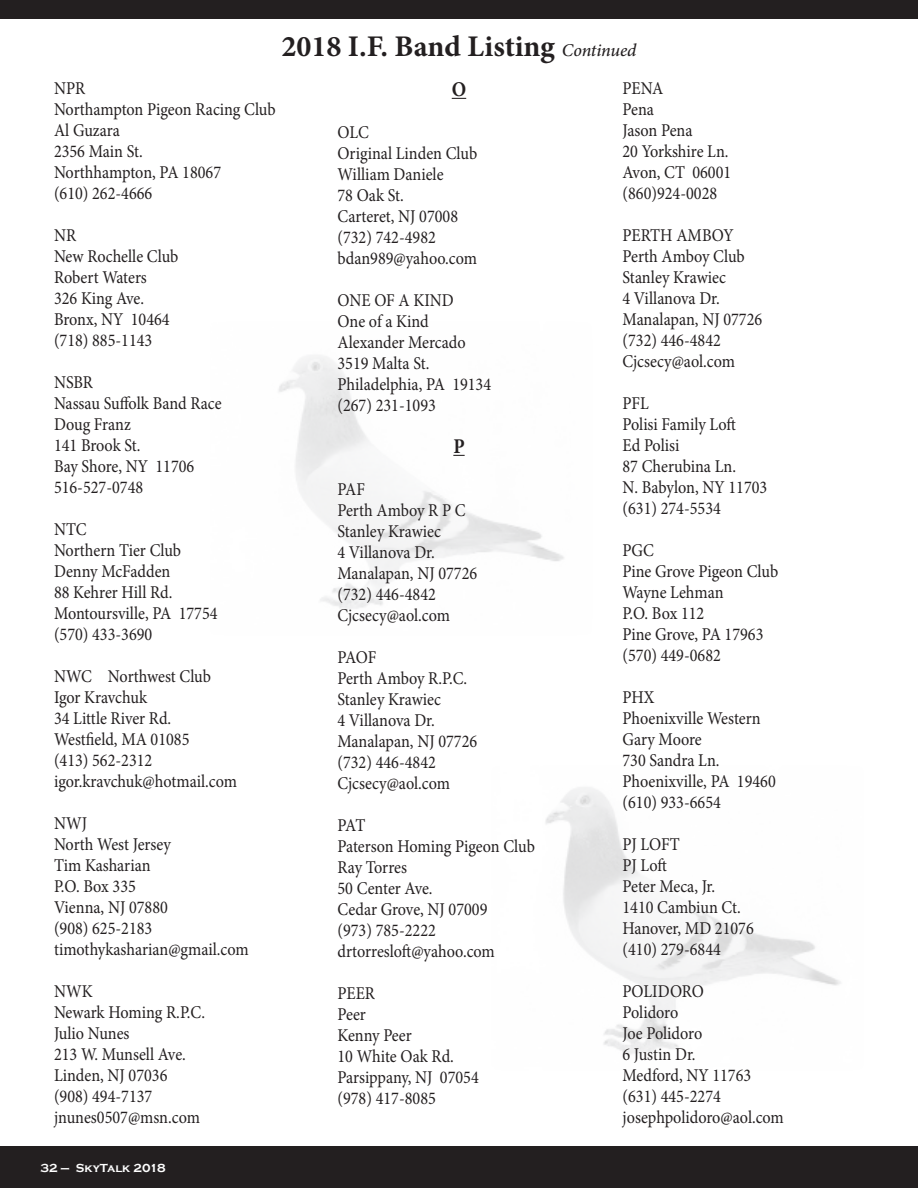
<style>
.page{position:relative;width:918px;height:1188px;background:#fff}
.page>*{position:absolute;margin:0;border:0;box-sizing:border-box;transform-origin:0 0}
.t1{font:700 30px "Minion Pro";color:#231f20}
.t2{font:700 21px "Minion Pro";color:#231f20;scale:.9 1}
.t3{font:18px/21px "Minion Pro";color:#231f20;scale:.9 1}
.t4{font:700 12px "Copperplate Gothic";color:#fff}
.s1{font-weight:500;font-style:italic;font-size:18px}
</style>
<div class="page">
<div style="left:0;top:1147px;width:918px;height:41px;background:#231f20"></div>
<div style="left:0;top:0;width:918px;height:19px;background:#231f20"></div>
<img style="left:545px;top:787px;width:296px;height:268px">
<svg style="left:452px;top:98px;width:14px;height:1px"></svg>
<svg style="left:453px;top:455px;width:12px;height:1px"></svg>
<p class="t1" style="left:281px;top:26px;width:357px">2018 I.F. Band Listing <span class="s1">Continued</span></p>
<p class="t3" style="left:54px;top:78px;width:36px">NPR</p>
<p class="t3" style="left:54px;top:99px;width:248px">Northampton Pigeon Racing Club</p>
<p class="t3" style="left:54px;top:120px;width:75px">Al Guzara</p>
<p class="t3" style="left:54px;top:141px;width:100px">2356 Main St.</p>
<p class="t3" style="left:54px;top:162px;width:187px">Northhampton, PA 18067</p>
<p class="t3" style="left:54px;top:183px;width:111px">(610) 262-4666</p>
<p class="t3" style="left:54px;top:225px;width:26px">NR</p>
<p class="t3" style="left:54px;top:246px;width:140px">New Rochelle Club</p>
<p class="t3" style="left:54px;top:267px;width:105px">Robert Waters</p>
<p class="t3" style="left:54px;top:288px;width:102px">326 King Ave.</p>
<p class="t3" style="left:54px;top:309px;width:130px">Bronx, NY 10464</p>
<p class="t3" style="left:54px;top:330px;width:111px">(718) 885-1143</p>
<p class="t3" style="left:54px;top:372px;width:45px">NSBR</p>
<p class="t3" style="left:54px;top:393px;width:188px">Nassau Suffolk Band Race</p>
<p class="t3" style="left:54px;top:414px;width:87px">Doug Franz</p>
<p class="t3" style="left:54px;top:435px;width:98px">141 Brook St.</p>
<p class="t3" style="left:54px;top:456px;width:157px">Bay Shore, NY 11706</p>
<p class="t3" style="left:54px;top:477px;width:101px">516-527-0748</p>
<p class="t3" style="left:54px;top:519px;width:143px">NTC<br>Northern Tier Club</p>
<p class="t3" style="left:54px;top:561px;width:131px">Denny McFadden</p>
<p class="t3" style="left:54px;top:582px;width:133px">88 Kehrer Hill Rd.</p>
<p class="t3" style="left:54px;top:603px;width:183px">Montoursville, PA 17754</p>
<p class="t3" style="left:54px;top:624px;width:111px">(570) 433-3690</p>
<p class="t3" style="left:54px;top:666px;width:176px">NWC Northwest Club</p>
<p class="t3" style="left:54px;top:687px;width:105px">Igor Kravchuk</p>
<p class="t3" style="left:54px;top:708px;width:132px">34 Little River Rd.</p>
<p class="t3" style="left:54px;top:729px;width:152px">Westfield, MA 01085</p>
<p class="t3" style="left:54px;top:750px;width:111px">(413) 562-2312</p>
<p class="t3" style="left:54px;top:771px;width:205px">igor.kravchuk@hotmail.com</p>
<p class="t3" style="left:54px;top:813px;width:38px">NWJ</p>
<p class="t3" style="left:54px;top:834px;width:132px">North West Jersey</p>
<p class="t3" style="left:54px;top:855px;width:109px">Tim Kasharian</p>
<p class="t3" style="left:54px;top:876px;width:92px">P.O. Box 335</p>
<p class="t3" style="left:54px;top:897px;width:128px">Vienna, NJ 07880</p>
<p class="t3" style="left:54px;top:918px;width:111px">(908) 625-2183</p>
<p class="t3" style="left:54px;top:939px;width:218px">timothykasharian@gmail.com</p>
<p class="t3" style="left:54px;top:981px;width:44px">NWK</p>
<p class="t3" style="left:54px;top:1002px;width:169px">Newark Homing R.P.C.</p>
<p class="t3" style="left:54px;top:1023px;width:85px">Julio Nunes</p>
<p class="t3" style="left:54px;top:1044px;width:148px">213 W. Munsell Ave.</p>
<p class="t3" style="left:54px;top:1065px;width:128px">Linden, NJ 07036</p>
<p class="t3" style="left:54px;top:1086px;width:111px">(908) 494-7137</p>
<p class="t3" style="left:54px;top:1107px;width:164px">jnunes0507@msn.com</p>
<p class="t4" style="left:40px;top:1162px;width:127px">32 – SkyTalk 2018</p>
<p class="t2" style="left:452px;top:75px;width:18px">O</p>
<p class="t3" style="left:338px;top:122px;width:36px">OLC</p>
<p class="t3" style="left:338px;top:143px;width:157px">Original Linden Club</p>
<p class="t3" style="left:338px;top:164px;width:119px">William Daniele</p>
<p class="t3" style="left:338px;top:185px;width:75px">78 Oak St.</p>
<p class="t3" style="left:338px;top:206px;width:136px">Carteret, NJ 07008</p>
<p class="t3" style="left:338px;top:227px;width:111px">(732) 742-4982</p>
<p class="t3" style="left:338px;top:248px;width:157px">bdan989@yahoo.com</p>
<p class="t3" style="left:338px;top:290px;width:131px">ONE OF A KIND<br>One of a Kind</p>
<p class="t3" style="left:338px;top:332px;width:144px">Alexander Mercado</p>
<p class="t3" style="left:338px;top:353px;width:104px">3519 Malta St.</p>
<p class="t3" style="left:338px;top:374px;width:172px">Philadelphia, PA 19134</p>
<p class="t3" style="left:338px;top:395px;width:111px">(267) 231-1093</p>
<p class="t2" style="left:453px;top:432px;width:14px">P</p>
<p class="t3" style="left:338px;top:479px;width:32px">PAF</p>
<p class="t3" style="left:338px;top:500px;width:144px">Perth Amboy R P C</p>
<p class="t3" style="left:338px;top:521px;width:117px">Stanley Krawiec</p>
<p class="t3" style="left:338px;top:542px;width:110px">4 Villanova Dr.</p>
<p class="t3" style="left:338px;top:563px;width:157px">Manalapan, NJ 07726</p>
<p class="t3" style="left:338px;top:584px;width:111px">(732) 446-4842</p>
<p class="t3" style="left:338px;top:605px;width:127px">Cjcsecy@aol.com</p>
<p class="t3" style="left:338px;top:647px;width:45px">PAOF</p>
<p class="t3" style="left:338px;top:668px;width:146px">Perth Amboy R.P.C.</p>
<p class="t3" style="left:338px;top:689px;width:117px">Stanley Krawiec</p>
<p class="t3" style="left:338px;top:710px;width:110px">4 Villanova Dr.</p>
<p class="t3" style="left:338px;top:731px;width:157px">Manalapan, NJ 07726</p>
<p class="t3" style="left:338px;top:752px;width:111px">(732) 446-4842</p>
<p class="t3" style="left:338px;top:773px;width:127px">Cjcsecy@aol.com</p>
<p class="t3" style="left:338px;top:815px;width:32px">PAT</p>
<p class="t3" style="left:338px;top:836px;width:221px">Paterson Homing Pigeon Club</p>
<p class="t3" style="left:338px;top:857px;width:79px">Ray Torres</p>
<p class="t3" style="left:338px;top:878px;width:107px">50 Center Ave.</p>
<p class="t3" style="left:338px;top:899px;width:168px">Cedar Grove, NJ 07009</p>
<p class="t3" style="left:338px;top:920px;width:111px">(973) 785-2222</p>
<p class="t3" style="left:338px;top:941px;width:176px">drtorresloft@yahoo.com</p>
<p class="t3" style="left:338px;top:983px;width:43px">PEER<br>Peer</p>
<p class="t3" style="left:338px;top:1025px;width:84px">Kenny Peer</p>
<p class="t3" style="left:338px;top:1046px;width:131px">10 White Oak Rd.</p>
<p class="t3" style="left:338px;top:1067px;width:158px">Parsippany, NJ 07054</p>
<p class="t3" style="left:338px;top:1088px;width:111px">(978) 417-8085</p>
<p class="t3" style="left:623px;top:78px;width:47px">PENA</p>
<p class="t3" style="left:623px;top:99px;width:36px">Pena</p>
<p class="t3" style="left:623px;top:120px;width:79px">Jason Pena</p>
<p class="t3" style="left:623px;top:141px;width:119px">20 Yorkshire Ln.</p>
<p class="t3" style="left:623px;top:162px;width:122px">Avon, CT 06001</p>
<p class="t3" style="left:623px;top:183px;width:107px">(860)924-0028</p>
<p class="t3" style="left:623px;top:225px;width:125px">PERTH AMBOY</p>
<p class="t3" style="left:623px;top:246px;width:137px">Perth Amboy Club</p>
<p class="t3" style="left:623px;top:267px;width:117px">Stanley Krawiec</p>
<p class="t3" style="left:623px;top:288px;width:110px">4 Villanova Dr.</p>
<p class="t3" style="left:623px;top:309px;width:157px">Manalapan, NJ 07726</p>
<p class="t3" style="left:623px;top:330px;width:111px">(732) 446-4842</p>
<p class="t3" style="left:623px;top:351px;width:127px">Cjcsecy@aol.com</p>
<p class="t3" style="left:623px;top:393px;width:31px">PFL</p>
<p class="t3" style="left:623px;top:414px;width:128px">Polisi Family Loft</p>
<p class="t3" style="left:623px;top:435px;width:65px">Ed Polisi</p>
<p class="t3" style="left:623px;top:456px;width:128px">87 Cherubina Ln.</p>
<p class="t3" style="left:623px;top:477px;width:162px">N. Babylon, NY 11703</p>
<p class="t3" style="left:623px;top:498px;width:111px">(631) 274-5534</p>
<p class="t3" style="left:623px;top:540px;width:36px">PGC</p>
<p class="t3" style="left:623px;top:561px;width:175px">Pine Grove Pigeon Club</p>
<p class="t3" style="left:623px;top:582px;width:114px">Wayne Lehman</p>
<p class="t3" style="left:623px;top:603px;width:92px">P.O. Box 112</p>
<p class="t3" style="left:623px;top:624px;width:158px">Pine Grove, PA 17963</p>
<p class="t3" style="left:623px;top:645px;width:111px">(570) 449-0682</p>
<p class="t3" style="left:623px;top:687px;width:37px">PHX</p>
<p class="t3" style="left:623px;top:708px;width:155px">Phoenixville Western</p>
<p class="t3" style="left:623px;top:729px;width:90px">Gary Moore</p>
<p class="t3" style="left:623px;top:750px;width:109px">730 Sandra Ln.</p>
<p class="t3" style="left:623px;top:771px;width:172px">Phoenixville, PA 19460</p>
<p class="t3" style="left:623px;top:792px;width:111px">(610) 933-6654</p>
<p class="t3" style="left:623px;top:834px;width:65px">PJ LOFT</p>
<p class="t3" style="left:623px;top:855px;width:51px">PJ Loft</p>
<p class="t3" style="left:623px;top:876px;width:105px">Peter Meca, Jr.</p>
<p class="t3" style="left:623px;top:897px;width:133px">1410 Cambiun Ct.</p>
<p class="t3" style="left:623px;top:918px;width:147px">Hanover, MD 21076</p>
<p class="t3" style="left:623px;top:939px;width:111px">(410) 279-6844</p>
<p class="t3" style="left:623px;top:981px;width:92px">POLIDORO</p>
<p class="t3" style="left:623px;top:1002px;width:64px">Polidoro</p>
<p class="t3" style="left:623px;top:1023px;width:90px">Joe Polidoro</p>
<p class="t3" style="left:623px;top:1044px;width:83px">6 Justin Dr.</p>
<p class="t3" style="left:623px;top:1065px;width:145px">Medford, NY 11763</p>
<p class="t3" style="left:623px;top:1086px;width:111px">(631) 445-2274</p>
<p class="t3" style="left:623px;top:1107px;width:181px">josephpolidoro@aol.com</p>
</div>
